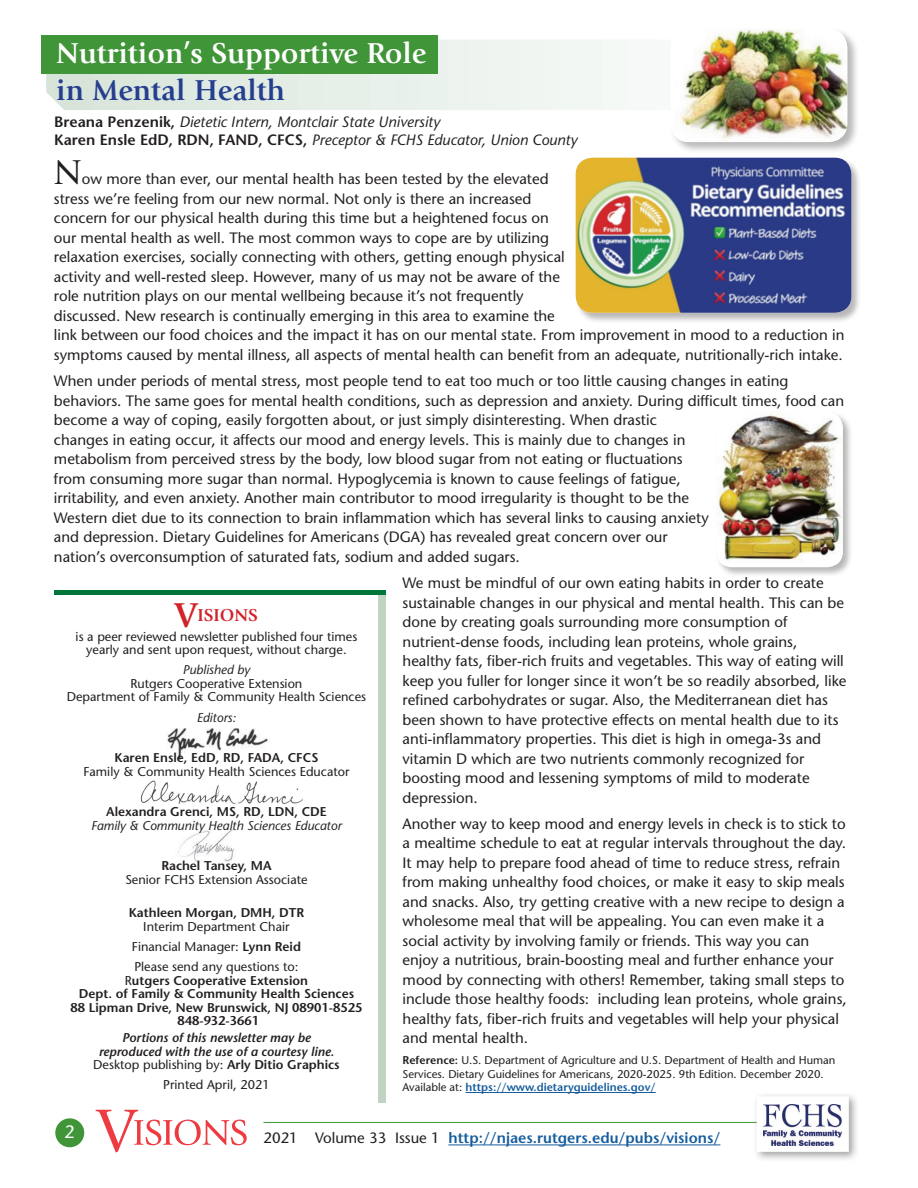
<style>
.page{position:relative;width:918px;height:1188px;background:#fff}
.page>*{position:absolute;margin:0;border:0;box-sizing:border-box;transform-origin:0 0}
.t1{font:36px "Giovanni";color:#231f20}
.t2{font:700 30px "Giovanni";color:#fff}
.t3{font:700 30px "Giovanni";color:#253f8e}
.t4{font:700 18px "Giovanni";color:#d1232a}
.t5{font:18px "Stone Sans";color:#fff}
.t6{font:15px/19.5px "Stone Sans";color:#231f20}
.t7{font:italic 15px "Stone Sans";color:#231f20}
.t8{font:600 15px "Stone Sans";color:#175d9e}
.t9{font:12.75px "Stone Sans";color:#231f20}
.t10{font:600 12.75px "Stone Sans";color:#231f20}
.t11{font:italic 600 12.75px "Stone Sans";color:#231f20}
.t12{font:italic 12.75px "Stone Sans";color:#231f20}
.t13{font:11.25px/13.5px "Stone Sans";color:#231f20}
.s1{font-weight:600;font-style:normal}
.s2{font-weight:600}
.s3{font-weight:600;color:#175d9e}
.s4{font-size:36px}
.s5{font-weight:400}
.s6{font-weight:400;color:#231f20}
</style>
<div class="page">
<div style="left:55px;top:1118px;width:29px;height:29px;background:#3f9537;border-radius:50%"></div>
<svg style="left:96px;top:1110px;width:151px;height:42px"></svg>
<hr style="left:263px;top:1122px;width:565px;height:1px;background:#3f9537">
<hr style="left:448px;top:1145px;width:272px;height:1px;background:#175d9e">
<div style="left:752px;top:1092px;width:108px;height:71px;background:#231f20;opacity:.43"></div>
<div style="left:757px;top:1096px;width:92px;height:56px;background:#fff;border:2px solid #fff"></div>
<img style="left:763px;top:1104px;width:78px;height:41px">
<svg style="left:46px;top:40px;width:556px;height:70px"></svg>
<div style="left:41px;top:35px;width:397px;height:39px;background:#3f9537"></div>
<div style="left:378px;top:591px;width:7px;height:512px;background:#c1d3c2"></div>
<hr style="left:54px;top:591px;width:331px;height:4px;background:#007539">
<img style="left:178px;top:829px;width:57px;height:33px">
<img style="left:167px;top:728px;width:101px;height:32px">
<img style="left:140px;top:780px;width:163px;height:25px">
<div style="left:670px;top:28px;width:190px;height:126px;background:#231f20;opacity:.32"></div>
<img style="left:673px;top:29px;width:174px;height:113px">
<div style="left:715px;top:411px;width:138px;height:166px;background:#231f20;opacity:.32"></div>
<img style="left:717px;top:412px;width:126px;height:152px">
<div style="left:575px;top:157px;width:287px;height:166px;background:#231f20;opacity:.32"></div>
<img style="left:576px;top:158px;width:275px;height:155px">
<hr style="left:466px;top:1092px;width:190px;height:1px;background:#175d9e">
<p class="t2" style="left:56px;top:35px;width:372px">Nutrition’s Supportive Role</p>
<p class="t3" style="left:56px;top:73px;width:230px">in Mental Health</p>
<p class="t7" style="left:54px;top:112px;width:387px"><span class="s1">Breana Penzenik,</span> Dietetic Intern, Montclair State University</p>
<p class="t7" style="left:54px;top:130px;width:525px"><span class="s1">Karen Ensle EdD, RDN, FAND, CFCS,</span> Preceptor &amp; FCHS Educator, Union County</p>
<p class="t1" style="left:54px;top:152px;width:30px">N</p>
<p class="t6" style="left:54px;top:169px;width:792px;text-indent:28px">ow more than ever, our mental health has been tested by the elevated<br>stress we’re feeling from our new normal. Not only is there an increased<br>concern for our physical health during this time but a heightened focus on<br>our mental health as well. The most common ways to cope are by utilizing<br>relaxation exercises, socially connecting with others, getting enough physical<br>activity and well-rested sleep. However, many of us may not be aware of the<br>role nutrition plays on our mental wellbeing because it’s not frequently<br>discussed. New research is continually emerging in this area to examine the<br>link between our food choices and the impact it has on our mental state. From improvement in mood to a reduction in symptoms caused by mental illness, all aspects of mental health can benefit from an adequate, nutritionally-rich intake.</p>
<p class="t6" style="left:54px;top:371px;width:792px">When under periods of mental stress, most people tend to eat too much or too little causing changes in eating behaviors. The same goes for mental health conditions, such as depression and anxiety. During difficult times, food can become a way of coping, easily forgotten about, or just simply disinteresting. When drastic<br>changes in eating occur, it affects our mood and energy levels. This is mainly due to changes in<br>metabolism from perceived stress by the body, low blood sugar from not eating or fluctuations<br>from consuming more sugar than normal. Hypoglycemia is known to cause feelings of fatigue,<br>irritability, and even anxiety. Another main contributor to mood irregularity is thought to be the<br>Western diet due to its connection to brain inflammation which has several links to causing anxiety<br>and depression. Dietary Guidelines for Americans (DGA) has revealed great concern over our<br>nation’s overconsumption of saturated fats, sodium and added sugars.</p>
<p class="t6" style="left:403px;top:573px;width:445px">We must be mindful of our own eating habits in order to create sustainable changes in our physical and mental health. This can be done by creating goals surrounding more consumption of nutrient-dense foods, including lean proteins, whole grains, healthy fats, fiber-rich fruits and vegetables. This way of eating will keep you fuller for longer since it won’t be so readily absorbed, like refined carbohydrates or sugar. Also, the Mediterranean diet has been shown to have protective effects on mental health due to its anti-inflammatory properties. This diet is high in omega-3s and vitamin D which are two nutrients commonly recognized for boosting mood and lessening symptoms of mild to moderate depression.</p>
<p class="t6" style="left:403px;top:814px;width:446px">Another way to keep mood and energy levels in check is to stick to a mealtime schedule to eat at regular intervals throughout the day.<br>It may help to prepare food ahead of time to reduce stress, refrain from making unhealthy food choices, or make it easy to skip meals and snacks. Also, try getting creative with a new recipe to design a wholesome meal that will be appealing. You can even make it a social activity by involving family or friends. This way you can enjoy a nutritious, brain-boosting meal and further enhance your mood by connecting with others! Remember, taking small steps to include those healthy foods: including lean proteins, whole grains, healthy fats, fiber-rich fruits and vegetables will help your physical and mental health.</p>
<p class="t13" style="left:403px;top:1053px;width:434px"><span class="s2">Reference:</span> U.S. Department of Agriculture and U.S. Department of Health and Human<br>Services. Dietary Guidelines for Americans, 2020-2025. 9th Edition. December 2020.<br>Available at: <span class="s3">https://www.dietaryguidelines.gov/</span></p>
<p class="t4" style="left:175px;top:605px;width:85px"><span class="s4">V</span>ISIONS</p>
<p class="t9" style="left:76px;top:628px;width:283px">is a peer reviewed newsletter published four times</p>
<p class="t9" style="left:86px;top:642px;width:262px">yearly and sent upon request, without charge.</p>
<p class="t12" style="left:183px;top:662px;width:69px">Published by</p>
<p class="t9" style="left:131px;top:676px;width:173px">Rutgers Cooperative Extension</p>
<p class="t9" style="left:67px;top:689px;width:301px">Department of Family &amp; Community Health Sciences</p>
<p class="t12" style="left:197px;top:709px;width:41px">Editors:</p>
<p class="t10" style="left:115px;top:750px;width:205px">Karen Ensle, EdD, RD, FADA, CFCS</p>
<p class="t9" style="left:83px;top:763px;width:268px">Family &amp; Community Health Sciences Educator</p>
<p class="t10" style="left:106px;top:804px;width:222px">Alexandra Grenci, MS, RD, LDN, CDE</p>
<p class="t12" style="left:91px;top:817px;width:252px">Family &amp; Community Health Sciences Educator</p>
<p class="t10" style="left:161px;top:858px;width:112px">Rachel Tansey, MA</p>
<p class="t9" style="left:125px;top:871px;width:184px">Senior FCHS Extension Associate</p>
<p class="t10" style="left:129px;top:905px;width:177px">Kathleen Morgan, DMH, DTR</p>
<p class="t9" style="left:143px;top:919px;width:148px">Interim Department Chair</p>
<p class="t9" style="left:132px;top:939px;width:171px">Financial Manager: <span class="s2">Lynn Reid</span></p>
<p class="t9" style="left:134px;top:959px;width:166px">Please send any questions to:</p>
<p class="t10" style="left:125px;top:973px;width:185px"><span class="s5">R</span>utgers Cooperative Extension</p>
<p class="t10" style="left:79px;top:986px;width:277px">Dept. of Family &amp; Community Health Sciences</p>
<p class="t10" style="left:71px;top:1000px;width:293px">88 Lipman Drive, New Brunswick, NJ 08901-8525</p>
<p class="t10" style="left:177px;top:1013px;width:83px">848-932-3661</p>
<p class="t11" style="left:122px;top:1030px;width:190px">Portions of this newsletter may be</p>
<p class="t11" style="left:99px;top:1043px;width:237px">reproduced with the use of a courtesy line.</p>
<p class="t9" style="left:93px;top:1057px;width:248px">Desktop publishing by: <span class="s2">Arly Ditio Graphics</span></p>
<p class="t9" style="left:163px;top:1077px;width:108px">Printed April, 2021</p>
<p class="t5" style="left:65px;top:1121px;width:12px">2</p>
<p class="t8" style="left:263px;top:1128px;width:458px"><span class="s6">2021 Volume 33 Issue 1</span> http://njaes.rutgers.edu/pubs/visions/</p>
</div>
